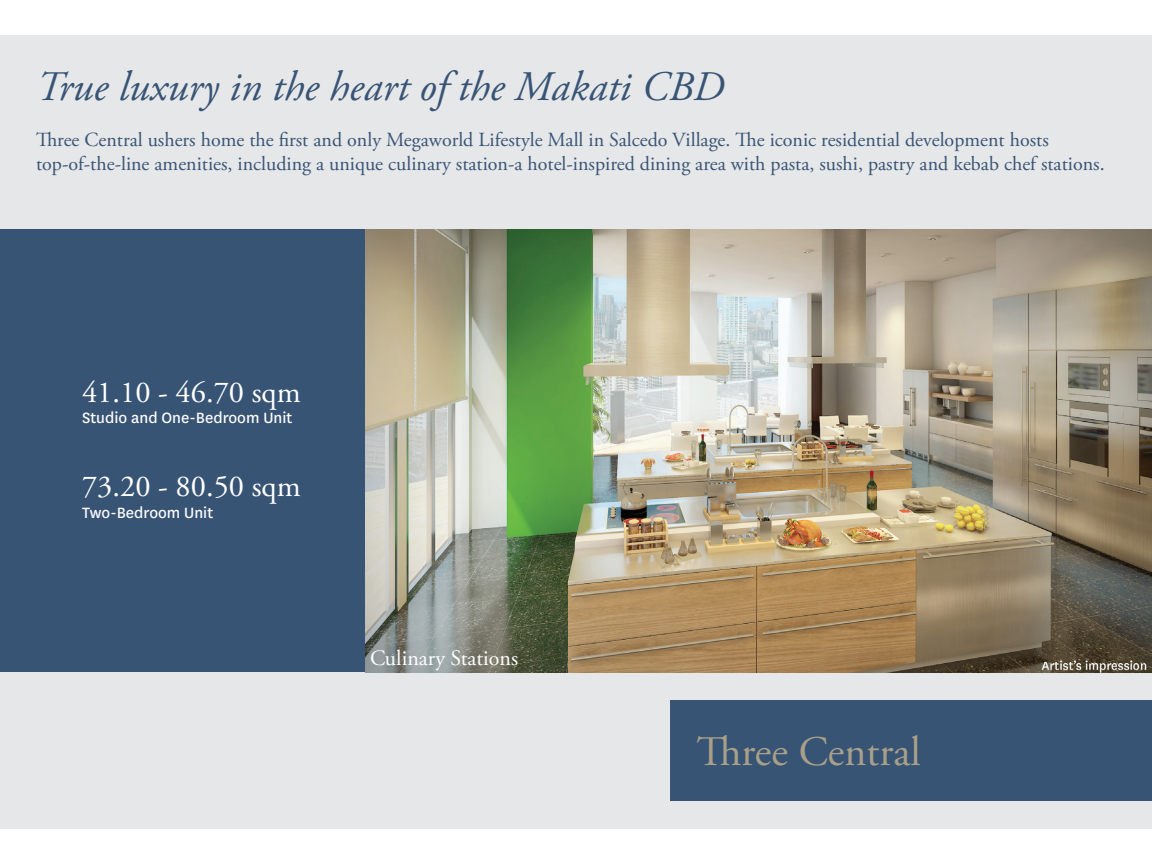
<style>
.page{position:relative;width:1152px;height:864px;background:#fff}
.page>*{position:absolute;margin:0;border:0;box-sizing:border-box;transform-origin:0 0}
.t1{font:italic 42px "Adobe Garamond Pro";color:#385475}
.t2{font:42px "Adobe Garamond Pro";color:#a8a088}
.t3{font:30.4px "Adobe Garamond Pro";color:#fff}
.t4{font:22px "Adobe Garamond Pro";color:#fff}
.t5{font:20px/24px "Adobe Garamond Pro";color:#385475}
.t6{font:17.4px "National";color:#fff}
</style>
<div class="page">
<div style="left:0;top:35px;width:1152px;height:794px;background:#e6e7e9"></div>
<div style="left:0;top:229px;width:365px;height:443px;background:#385475"></div>
<img style="left:365px;top:229px;width:787px;height:443px">
<div style="left:670px;top:701px;width:482px;height:100px;background:#385475"></div>
<h1 class="t1" style="left:36px;top:62px;width:690px">True luxury in the heart of the Makati CBD</h1>
<p class="t5" style="left:36px;top:128px;width:1070px">Three Central ushers home the first and only Megaworld Lifestyle Mall in Salcedo Village. The iconic residential development hosts top-of-the-line amenities, including a unique culinary station-a hotel-inspired dining area with pasta, sushi, pastry and kebab chef stations.</p>
<h2 class="t3" style="left:82px;top:374px;width:220px">41.10 - 46.70 sqm</h2>
<p class="t6" style="left:82px;top:407px;width:212px">Studio and One-Bedroom Unit</p>
<h2 class="t3" style="left:82px;top:468px;width:220px">73.20 - 80.50 sqm</h2>
<p class="t6" style="left:82px;top:501px;width:133px">Two-Bedroom Unit</p>
<p class="t4" style="left:370px;top:644px;width:150px">Culinary Stations</p>
<h1 class="t2" style="left:697px;top:727px;width:226px">Three Central</h1>
</div>
